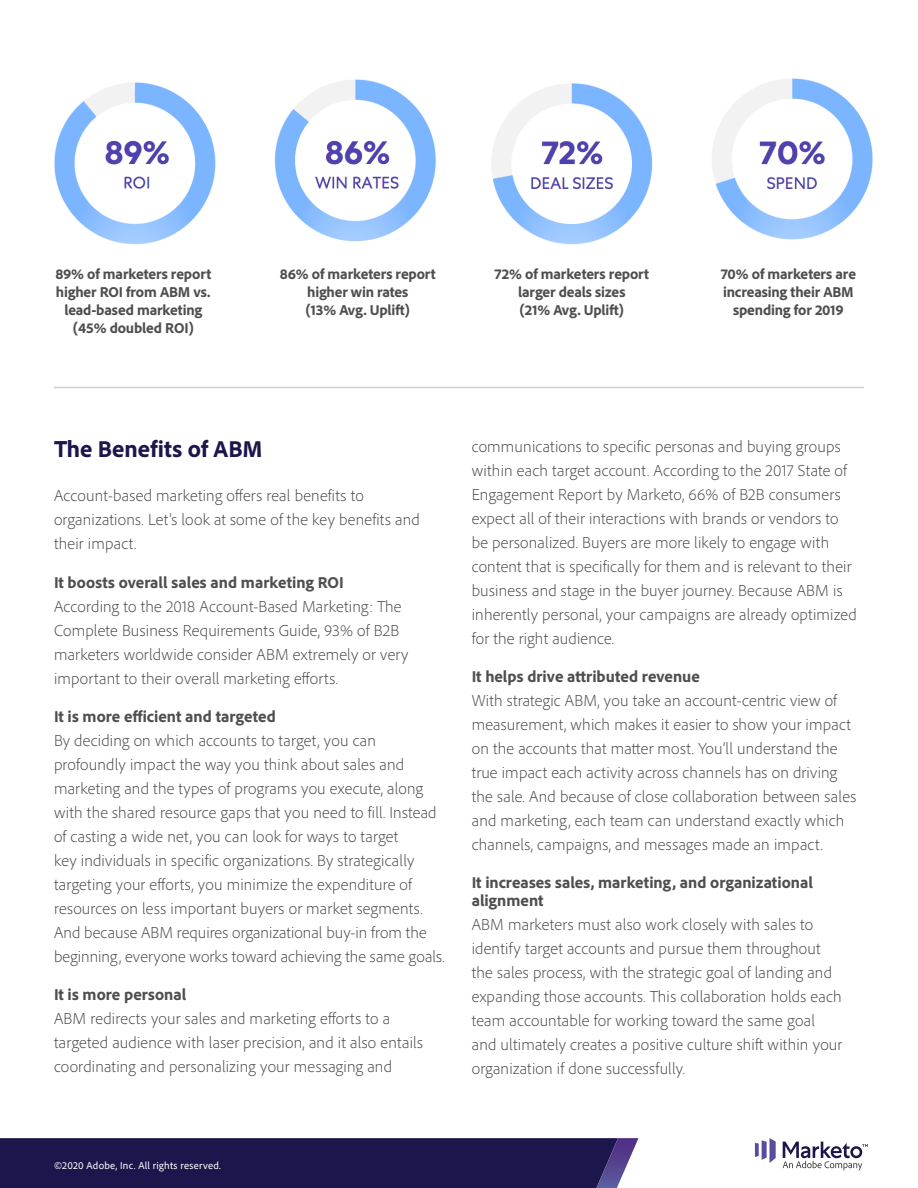
<style>
.page{position:relative;width:918px;height:1188px;background:#fff}
.page>*{position:absolute;margin:0;border:0;box-sizing:border-box;transform-origin:0 0}
.t1{font:800 24px "Adobe Clean";color:#1c164c}
.t2{font:300 16.5px/24px "Adobe Clean";letter-spacing:.01em;color:#444}
.t3{font:800 16.5px/18px "Adobe Clean";color:#4f4e4e}
.t4{font:800 15px/18px "Adobe Clean";letter-spacing:-.01em;color:#4f4e4e;text-align:center}
.t5{font:10.5px "Adobe Clean";letter-spacing:.02em;color:#fff}
</style>
<div class="page">
<div style="left:0;top:1138px;width:638px;height:50px;background:#1c164c"></div>
<svg style="left:755px;top:1138px;width:21px;height:25px"></svg>
<svg style="left:783px;top:1142px;width:85px;height:28px"></svg>
<img style="left:54px;top:79px;width:382px;height:166px">
<img style="left:492px;top:78px;width:381px;height:167px">
<hr style="left:54px;top:387px;width:810px;height:1px;background:#cecfd2">
<p class="t4" style="left:55px;top:264px;width:157px">89% of marketers report higher ROI from ABM vs. lead-based marketing (45% doubled ROI)</p>
<p class="t4" style="left:280px;top:264px;width:158px">86% of marketers report higher win rates<br>(13% Avg. Uplift)</p>
<p class="t4" style="left:495px;top:264px;width:156px">72% of marketers report larger deals sizes<br>(21% Avg. Uplift)</p>
<p class="t4" style="left:721px;top:264px;width:137px">70% of marketers are increasing their ABM spending for 2019</p>
<h1 class="t1" style="left:54px;top:433px;width:210px">The Benefits of ABM</h1>
<p class="t2" style="left:54px;top:483px;width:367px">Account-based marketing offers real benefits to organizations. Let’s look at some of the key benefits and their impact.</p>
<p class="t3" style="left:54px;top:572px;width:291px">It boosts overall sales and marketing ROI</p>
<p class="t2" style="left:54px;top:594px;width:356px">According to the 2018 Account-Based Marketing: The Complete Business Requirements Guide, 93% of B2B marketers worldwide consider ABM extremely or very important to their overall marketing efforts.</p>
<p class="t3" style="left:54px;top:707px;width:223px">It is more efficient and targeted</p>
<p class="t2" style="left:54px;top:728px;width:392px">By deciding on which accounts to target, you can profoundly impact the way you think about sales and marketing and the types of programs you execute, along with the shared resource gaps that you need to fill. Instead of casting a wide net, you can look for ways to target<br>key individuals in specific organizations. By strategically targeting your efforts, you minimize the expenditure of resources on less important buyers or market segments.<br>And because ABM requires organizational buy-in from the beginning, everyone works toward achieving the same goals.</p>
<p class="t3" style="left:54px;top:985px;width:134px">It is more personal</p>
<p class="t2" style="left:54px;top:1006px;width:371px">ABM redirects your sales and marketing efforts to a targeted audience with laser precision, and it also entails coordinating and personalizing your messaging and</p>
<p class="t2" style="left:472px;top:434px;width:387px">communications to specific personas and buying groups within each target account. According to the 2017 State of Engagement Report by Marketo, 66% of B2B consumers expect all of their interactions with brands or vendors to be personalized. Buyers are more likely to engage with content that is specifically for them and is relevant to their business and stage in the buyer journey. Because ABM is inherently personal, your campaigns are already optimized for the right audience.</p>
<p class="t3" style="left:472px;top:667px;width:230px">It helps drive attributed revenue</p>
<p class="t2" style="left:472px;top:688px;width:386px">With strategic ABM, you take an account-centric view of measurement, which makes it easier to show your impact on the accounts that matter most. You’ll understand the true impact each activity across channels has on driving the sale. And because of close collaboration between sales and marketing, each team can understand exactly which channels, campaigns, and messages made an impact.</p>
<p class="t3" style="left:472px;top:873px;width:343px">It increases sales, marketing, and organizational alignment</p>
<p class="t2" style="left:472px;top:913px;width:372px">ABM marketers must also work closely with sales to identify target accounts and pursue them throughout the sales process, with the strategic goal of landing and expanding those accounts. This collaboration holds each team accountable for working toward the same goal and ultimately creates a positive culture shift within your organization if done successfully.</p>
<p class="t5" style="left:54px;top:1158px;width:169px">©2020 Adobe, Inc. All rights reserved.</p>
</div>
